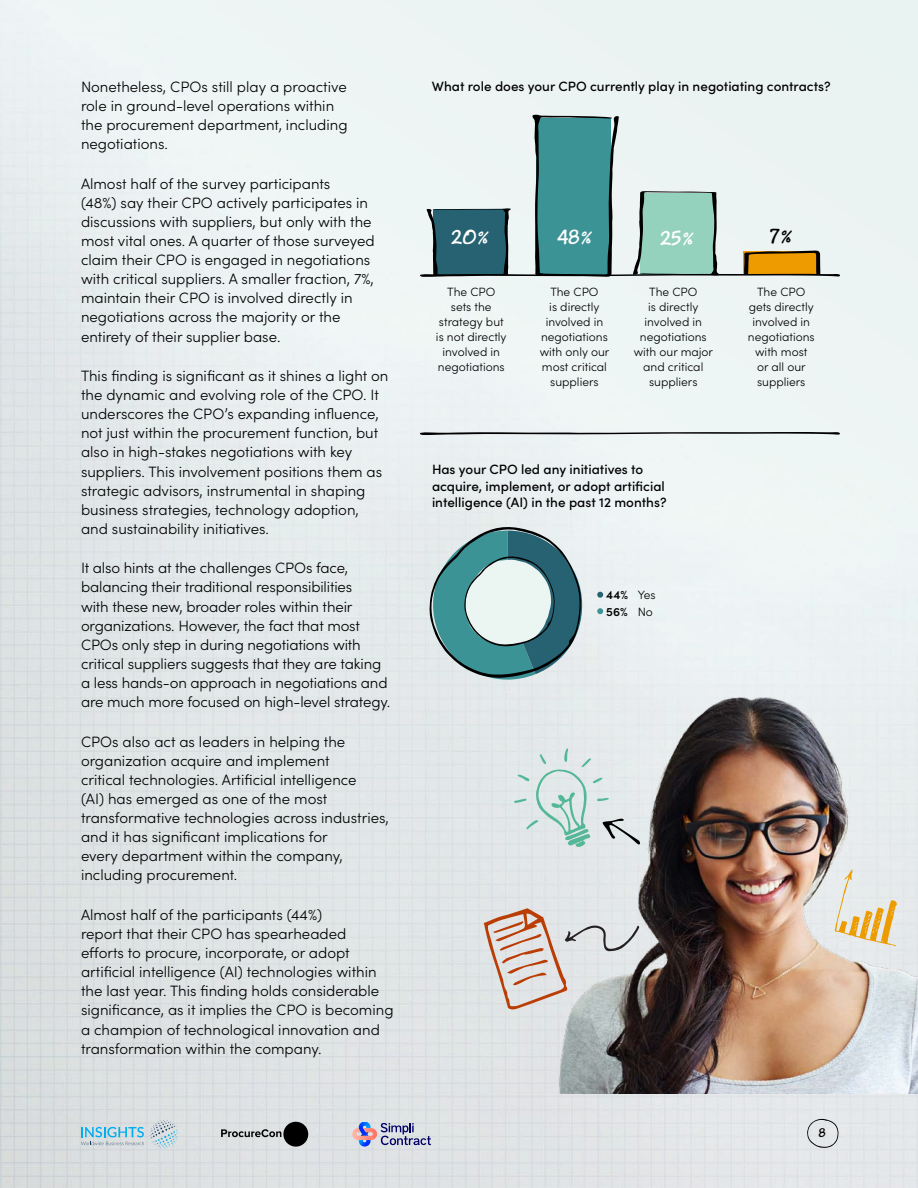
<style>
.page{position:relative;width:918px;height:1188px;background:#fff}
.page>*{position:absolute;margin:0;border:0;box-sizing:border-box;transform-origin:0 0}
.t1{font:19.5px "P22 Kaz Pro";color:#fff}
.t2{font:19.5px "P22 Kaz Pro";color:#000}
.t3{font:300 15px/19.2px "Sofia Pro";color:#000}
.t4{font:500 13.5px/16.5px "Sofia Pro";color:#000}
.t5{font:300 12px/15px "Sofia Pro";color:#000;text-align:center}
.t6{font:600 12px/16.5px "Sofia Pro";color:#000}
.t7{font:12px "P22 Kaz Pro";color:#000}
.s1{font-weight:300}
</style>
<div class="page">
<img style="left:0;top:0;width:918px;height:1188px">
<img style="left:526px;top:684px;width:392px;height:410px">
<svg style="left:807px;top:1119px;width:31px;height:29px"></svg>
<svg style="left:221px;top:1129px;width:60px;height:8px"></svg>
<div style="left:283px;top:1122px;width:25px;height:25px;background:#000;border-radius:50%"></div>
<svg style="left:150px;top:1120px;width:29px;height:29px"></svg>
<svg style="left:81px;top:1127px;width:63px;height:18px"></svg>
<svg style="left:352px;top:1121px;width:79px;height:26px;background:#b0afca"></svg>
<svg style="left:419px;top:432px;width:422px;height:3px"></svg>
<svg style="left:597px;top:592px;width:6px;height:6px"></svg>
<svg style="left:597px;top:608px;width:6px;height:6px"></svg>
<svg style="left:430px;top:527px;width:152px;height:153px;background:#85acb0"></svg>
<svg style="left:419px;top:115px;width:422px;height:162px;background:#b0cac6"></svg>
<svg style="left:835px;top:869px;width:62px;height:77px;background:#e7dabc"></svg>
<svg style="left:484px;top:908px;width:155px;height:102px;background:#d1c8c4"></svg>
<svg style="left:514px;top:748px;width:127px;height:99px;background:#d3e0de"></svg>
<p class="t3" style="left:81px;top:76px;width:268px">Nonetheless, CPOs still play a proactive role in ground-level operations within the procurement department, including negotiations.</p>
<p class="t3" style="left:81px;top:173px;width:295px">Almost half of the survey participants<br>(48%) say their CPO actively participates in discussions with suppliers, but only with the most vital ones. A quarter of those surveyed claim their CPO is engaged in negotiations with critical suppliers. A smaller fraction, 7%, maintain their CPO is involved directly in negotiations across the majority or the entirety of their supplier base.</p>
<p class="t3" style="left:81px;top:365px;width:309px">This finding is significant as it shines a light on the dynamic and evolving role of the CPO. It underscores the CPO’s expanding influence, not just within the procurement function, but also in high-stakes negotiations with key suppliers. This involvement positions them as strategic advisors, instrumental in shaping business strategies, technology adoption, and sustainability initiatives.</p>
<p class="t3" style="left:81px;top:558px;width:311px">It also hints at the challenges CPOs face, balancing their traditional responsibilities<br>with these new, broader roles within their organizations. However, the fact that most CPOs only step in during negotiations with critical suppliers suggests that they are taking a less hands-on approach in negotiations and are much more focused on high-level strategy.</p>
<p class="t3" style="left:81px;top:731px;width:310px">CPOs also act as leaders in helping the organization acquire and implement<br>critical technologies. Artificial intelligence<br>(AI) has emerged as one of the most transformative technologies across industries, and it has significant implications for<br>every department within the company, including procurement.</p>
<p class="t3" style="left:81px;top:904px;width:314px">Almost half of the participants (44%)<br>report that their CPO has spearheaded<br>efforts to procure, incorporate, or adopt artificial intelligence (AI) technologies within the last year. This finding holds considerable significance, as it implies the CPO is becoming a champion of technological innovation and transformation within the company.</p>
<p class="t4" style="left:432px;top:77px;width:400px">What role does your CPO currently play in negotiating contracts?</p>
<h1 class="t1" style="left:451px;top:223px;width:39px">20%</h1>
<h1 class="t1" style="left:557px;top:223px;width:37px">48%</h1>
<h1 class="t1" style="left:660px;top:224px;width:35px">25%</h1>
<h1 class="t2" style="left:770px;top:222px;width:24px">7%</h1>
<p class="t5" style="left:436px;top:284px;width:72px">The CPO sets the strategy but is not directly involved in negotiations</p>
<p class="t5" style="left:540px;top:284px;width:71px">The CPO<br>is directly involved in negotiations with only our most critical suppliers</p>
<p class="t5" style="left:634px;top:284px;width:81px">The CPO<br>is directly involved in negotiations with our major and critical suppliers</p>
<p class="t5" style="left:748px;top:284px;width:68px">The CPO gets directly involved in negotiations with most<br>or all our suppliers</p>
<p class="t4" style="left:432px;top:460px;width:236px">Has your CPO led any initiatives to acquire, implement, or adopt artificial intelligence (AI) in the past 12 months?</p>
<p class="t6" style="left:606px;top:586px;width:51px">44% <span class="s1">Yes<br></span>56% <span class="s1">No</span></p>
<p class="t7" style="left:819px;top:1124px;width:8px">8</p>
</div>
